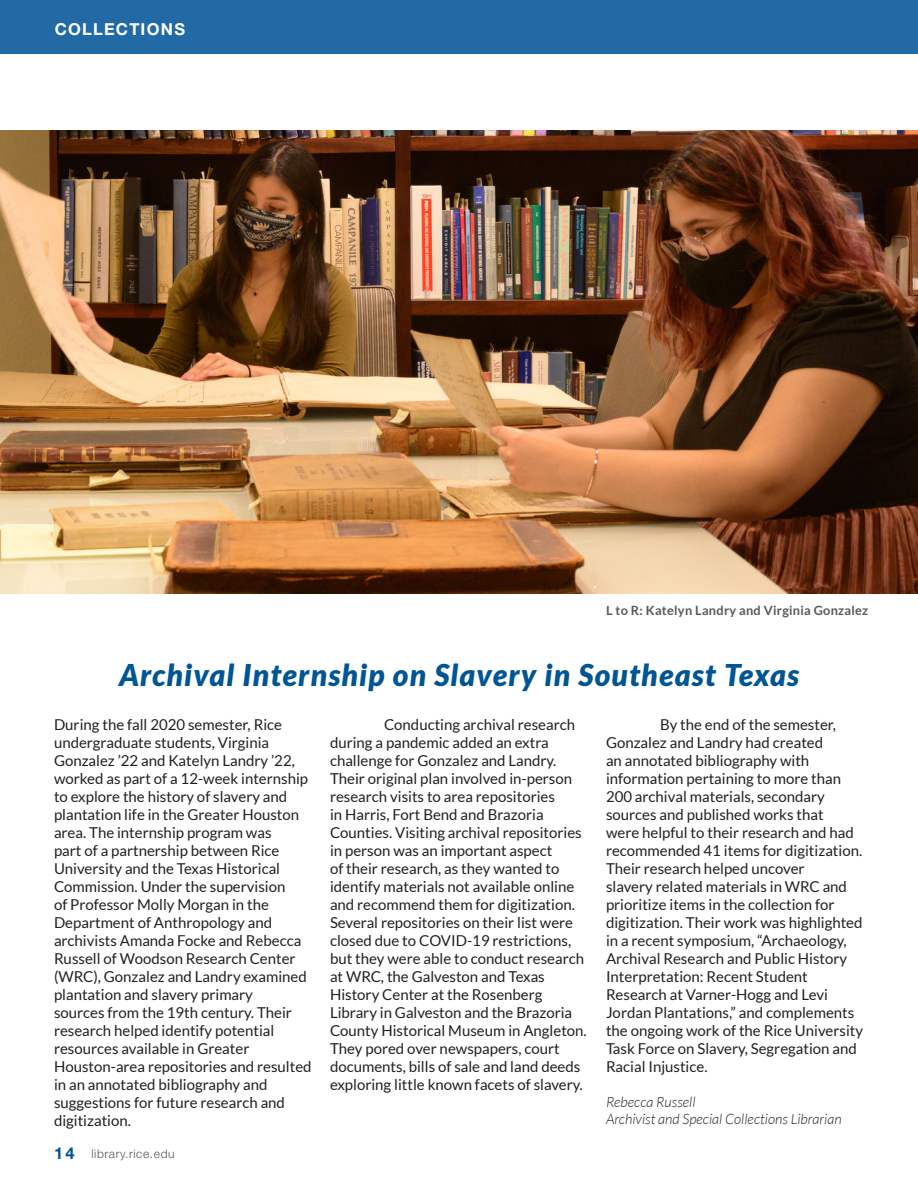
<style>
.page{position:relative;width:918px;height:1188px;background:#fff}
.page>*{position:absolute;margin:0;border:0;box-sizing:border-box;transform-origin:0 0}
.t1{font:italic 900 30px "Lato";letter-spacing:.04em;color:#005595}
.t2{font:700 16.5px "Helvetica Neue LT Std";letter-spacing:.07em;color:#fff}
.t3{font:15px/18px "Lato";color:#231f20}
.t4{font:italic 300 14.25px/17.1px "Lato";color:#231f20}
.t5{font:700 12.75px "Lato";letter-spacing:.02em;color:#57585a}
.t6{font:300 12px "Helvetica Neue LT Std";letter-spacing:.05em;color:#57585a}
.s1{font-weight:700;font-size:16.5px;color:#005595}
</style>
<div class="page">
<div style="left:0;top:0;width:918px;height:54px;background:#216aa5"></div>
<img style="left:0;top:131px;width:918px;height:463px">
<p class="t2" style="left:55px;top:18px;width:132px">COLLECTIONS</p>
<h6 class="t5" style="left:606px;top:603px;width:264px">L to R: Katelyn Landry and Virginia Gonzalez</h6>
<p class="t1" style="left:119px;top:657px;width:681px">Archival Internship on Slavery in Southeast Texas</p>
<p class="t3" style="left:54px;top:716px;width:230px">During the fall 2020 semester, Rice</p>
<p class="t3" style="left:54px;top:734px;width:217px">undergraduate students, Virginia</p>
<p class="t3" style="left:54px;top:752px;width:256px">Gonzalez ’22 and Katelyn Landry ’22, worked as part of a 12-week internship to explore the history of slavery and plantation life in the Greater Houston</p>
<p class="t3" style="left:54px;top:824px;width:219px">area. The internship program was</p>
<p class="t3" style="left:54px;top:842px;width:233px">part of a partnership between Rice<br>University and the Texas Historical<br>Commission. Under the supervision</p>
<p class="t3" style="left:54px;top:896px;width:217px">of Professor Molly Morgan in the</p>
<p class="t3" style="left:54px;top:914px;width:249px">Department of Anthropology and archivists Amanda Focke and Rebecca</p>
<p class="t3" style="left:54px;top:950px;width:243px">Russell of Woodson Research Center</p>
<p class="t3" style="left:54px;top:968px;width:254px">(WRC), Gonzalez and Landry examined plantation and slavery primary</p>
<p class="t3" style="left:54px;top:1004px;width:239px">sources from the 19th century. Their research helped identify potential</p>
<p class="t3" style="left:54px;top:1040px;width:259px">resources available in Greater<br>Houston-area repositories and resulted in an annotated bibliography and</p>
<p class="t3" style="left:54px;top:1094px;width:233px">suggestions for future research and digitization.</p>
<p class="t3" style="left:330px;top:716px;width:258px;text-indent:54px">Conducting archival research during a pandemic added an extra challenge for Gonzalez and Landry.<br>Their original plan involved in-person research visits to area repositories<br>in Harris, Fort Bend and Brazoria Counties. Visiting archival repositories in person was an important aspect<br>of their research, as they wanted to identify materials not available online and recommend them for digitization.<br>Several repositories on their list were closed due to COVID-19 restrictions, but they were able to conduct research at WRC, the Galveston and Texas History Center at the Rosenberg Library in Galveston and the Brazoria County Historical Museum in Angleton.<br>They pored over newspapers, court documents, bills of sale and land deeds exploring little known facets of slavery.</p>
<p class="t3" style="left:606px;top:716px;width:259px;text-indent:54px">By the end of the semester, Gonzalez and Landry had created<br>an annotated bibliography with information pertaining to more than 200 archival materials, secondary sources and published works that<br>were helpful to their research and had recommended 41 items for digitization.<br>Their research helped uncover<br>slavery related materials in WRC and prioritize items in the collection for digitization. Their work was highlighted in a recent symposium, “Archaeology, Archival Research and Public History Interpretation: Recent Student Research at Varner-Hogg and Levi Jordan Plantations,” and complements the ongoing work of the Rice University Task Force on Slavery, Segregation and Racial Injustice.</p>
<p class="t4" style="left:606px;top:1094px;width:237px">Rebecca Russell<br>Archivist and Special Collections Librarian</p>
<p class="t6" style="left:54px;top:1146px;width:122px"><span class="s1">14</span> library.rice.edu</p>
</div>
